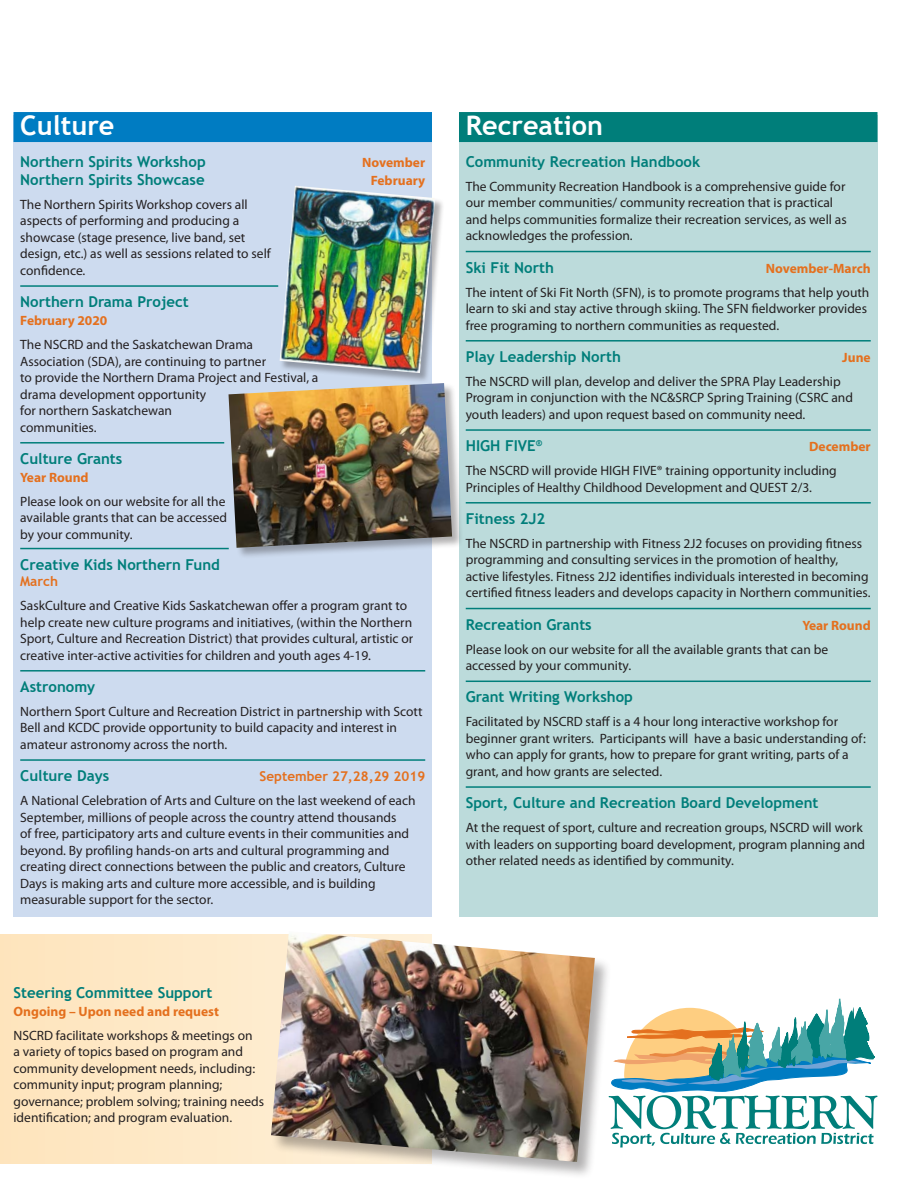
<style>
.page{position:relative;width:918px;height:1188px;background:#fff}
.page>*{position:absolute;margin:0;border:0;box-sizing:border-box;transform-origin:0 0}
.t1{font:700 27px "Trebuchet MS";color:#fff}
.t2{font:700 15px "Trebuchet MS";color:#007e7a}
.t3{font:13.5px/16.5px "Myriad Pro";color:#231f20}
.t4{font:700 13.5px "Myriad Pro";color:#e4701e}
.t5{font:700 13.5px "Trebuchet MS";color:#e4701e}
</style>
<div class="page">
<hr style="left:0;top:112px;width:1px;height:30px;background:#aac5a9">
<div style="left:0;top:934px;width:878px;height:230px;background:#fee8c5"></div>
<div style="left:432px;top:931px;width:475px;height:257px;background:#fff"></div>
<div style="left:271px;top:931px;width:341px;height:248px;background:#231f20;opacity:.35"></div>
<img style="left:271px;top:931px;width:324px;height:231px">
<div style="left:459px;top:115px;width:419px;height:802px;background:#bcdbdb"></div>
<div style="left:459px;top:112px;width:418px;height:30px;background:#007e7a"></div>
<hr style="left:466px;top:251px;width:405px;height:1px;background:#007e7a">
<hr style="left:466px;top:340px;width:405px;height:2px;background:#007e7a">
<hr style="left:466px;top:429px;width:405px;height:2px;background:#007e7a">
<hr style="left:466px;top:502px;width:405px;height:2px;background:#007e7a">
<hr style="left:466px;top:608px;width:405px;height:1px;background:#007e7a">
<hr style="left:466px;top:681px;width:405px;height:1px;background:#007e7a">
<hr style="left:466px;top:786px;width:405px;height:2px;background:#007e7a">
<div style="left:14px;top:115px;width:418px;height:802px;background:#cddbef"></div>
<div style="left:14px;top:112px;width:418px;height:30px;background:#007cc2"></div>
<hr style="left:20px;top:285px;width:258px;height:2px;background:#007e7a">
<hr style="left:20px;top:442px;width:204px;height:2px;background:#007e7a">
<hr style="left:20px;top:548px;width:209px;height:1px;background:#007e7a">
<hr style="left:20px;top:670px;width:405px;height:2px;background:#007e7a">
<hr style="left:20px;top:759px;width:405px;height:2px;background:#007e7a">
<svg style="left:609px;top:999px;width:268px;height:148px"></svg>
<div style="left:228px;top:383px;width:236px;height:176px;background:#231f20;opacity:.35"></div>
<img style="left:229px;top:383px;width:223px;height:165px">
<div style="left:280px;top:186px;width:165px;height:197px;background:#231f20;opacity:.35"></div>
<img style="left:280px;top:186px;width:155px;height:187px">
<h1 class="t1" style="left:20px;top:109px;width:96px">Culture</h1>
<p class="t2" style="left:20px;top:152px;width:187px">Northern Spirits Workshop</p>
<p class="t4" style="left:362px;top:153px;width:65px">November</p>
<p class="t2" style="left:20px;top:170px;width:186px">Northern Spirits Showcase</p>
<p class="t4" style="left:371px;top:171px;width:56px">February</p>
<p class="t3" style="left:20px;top:196px;width:252px">The Northern Spirits Workshop covers all aspects of performing and producing a showcase (stage presence, live band, set design, etc.) as well as sessions related to self confidence.</p>
<p class="t2" style="left:20px;top:292px;width:170px">Northern Drama Project</p>
<p class="t4" style="left:20px;top:312px;width:89px">February 2020</p>
<p class="t3" style="left:20px;top:336px;width:300px">The NSCRD and the Saskatchewan Drama Association (SDA), are continuing to partner<br>to provide the Northern Drama Project and Festival, a drama development opportunity<br>for northern Saskatchewan<br>communities.</p>
<p class="t2" style="left:20px;top:449px;width:104px">Culture Grants</p>
<p class="t4" style="left:20px;top:468px;width:70px">Year Round</p>
<p class="t3" style="left:20px;top:493px;width:209px">Please look on our website for all the available grants that can be accessed by your community.</p>
<p class="t2" style="left:20px;top:555px;width:201px">Creative Kids Northern Fund</p>
<p class="t5" style="left:20px;top:573px;width:39px">March</p>
<p class="t3" style="left:20px;top:597px;width:395px">SaskCulture and Creative Kids Saskatchewan offer a program grant to help create new culture programs and initiatives, (within the Northern Sport, Culture and Recreation District) that provides cultural, artistic or creative inter-active activities for children and youth ages 4-19.</p>
<p class="t2" style="left:20px;top:677px;width:77px">Astronomy</p>
<p class="t3" style="left:20px;top:703px;width:404px">Northern Sport Culture and Recreation District in partnership with Scott<br>Bell and KCDC provide opportunity to build capacity and interest in amateur astronomy across the north.</p>
<p class="t2" style="left:20px;top:766px;width:90px">Culture Days</p>
<p class="t5" style="left:259px;top:768px;width:167px">September 27,28,29 2019</p>
<p class="t3" style="left:20px;top:792px;width:397px">A National Celebration of Arts and Culture on the last weekend of each September, millions of people across the country attend thousands<br>of free, participatory arts and culture events in their communities and beyond. By profiling hands-on arts and cultural programming and creating direct connections between the public and creators, Culture Days is making arts and culture more accessible, and is building measurable support for the sector.</p>
<p class="t2" style="left:14px;top:983px;width:201px">Steering Committee Support</p>
<p class="t4" style="left:14px;top:1002px;width:207px">Ongoing – Upon need and request</p>
<p class="t3" style="left:14px;top:1027px;width:252px">NSCRD facilitate workshops &amp; meetings on<br>a variety of topics based on program and community development needs, including: community input; program planning; governance; problem solving; training needs identification; and program evaluation.</p>
<h1 class="t1" style="left:466px;top:109px;width:139px">Recreation</h1>
<p class="t2" style="left:466px;top:152px;width:236px">Community Recreation Handbook</p>
<p class="t3" style="left:466px;top:178px;width:383px">The Community Recreation Handbook is a comprehensive guide for our member communities/ community recreation that is practical and helps communities formalize their recreation services, as well as acknowledges the profession.</p>
<p class="t2" style="left:466px;top:258px;width:90px">Ski Fit North</p>
<p class="t4" style="left:766px;top:259px;width:106px">November-March</p>
<p class="t3" style="left:466px;top:284px;width:405px">The intent of Ski Fit North (SFN), is to promote programs that help youth learn to ski and stay active through skiing. The SFN fieldworker provides free programing to northern communities as requested.</p>
<p class="t2" style="left:466px;top:347px;width:157px">Play Leadership North</p>
<p class="t4" style="left:842px;top:348px;width:30px">June</p>
<p class="t3" style="left:466px;top:373px;width:389px">The NSCRD will plan, develop and deliver the SPRA Play Leadership<br>Program in conjunction with the NC&amp;SRCP Spring Training (CSRC and youth leaders) and upon request based on community need.</p>
<p class="t2" style="left:466px;top:436px;width:78px">HIGH FIVE<sup>®</sup></p>
<p class="t4" style="left:809px;top:438px;width:63px">December</p>
<p class="t3" style="left:466px;top:462px;width:373px">The NSCRD will provide HIGH FIVE® training opportunity including<br>Principles of Healthy Childhood Development and QUEST 2/3.</p>
<p class="t2" style="left:466px;top:509px;width:81px">Fitness 2J2</p>
<p class="t3" style="left:466px;top:535px;width:406px">The NSCRD in partnership with Fitness 2J2 focuses on providing fitness programming and consulting services in the promotion of healthy, active lifestyles. Fitness 2J2 identifies individuals interested in becoming certified fitness leaders and develops capacity in Northern communities.</p>
<p class="t2" style="left:466px;top:615px;width:128px">Recreation Grants</p>
<p class="t4" style="left:802px;top:616px;width:70px">Year Round</p>
<p class="t3" style="left:466px;top:641px;width:364px">Please look on our website for all the available grants that can be accessed by your community.</p>
<p class="t2" style="left:466px;top:688px;width:169px">Grant Writing Workshop</p>
<p class="t3" style="left:466px;top:713px;width:402px">Facilitated by NSCRD staff is a 4 hour long interactive workshop for beginner grant writers. Participants will have a basic understanding of: who can apply for grants, how to prepare for grant writing, parts of a grant, and how grants are selected.</p>
<p class="t2" style="left:466px;top:793px;width:354px">Sport, Culture and Recreation Board Development</p>
<p class="t3" style="left:466px;top:819px;width:401px">At the request of sport, culture and recreation groups, NSCRD will work with leaders on supporting board development, program planning and other related needs as identified by community.</p>
</div>
